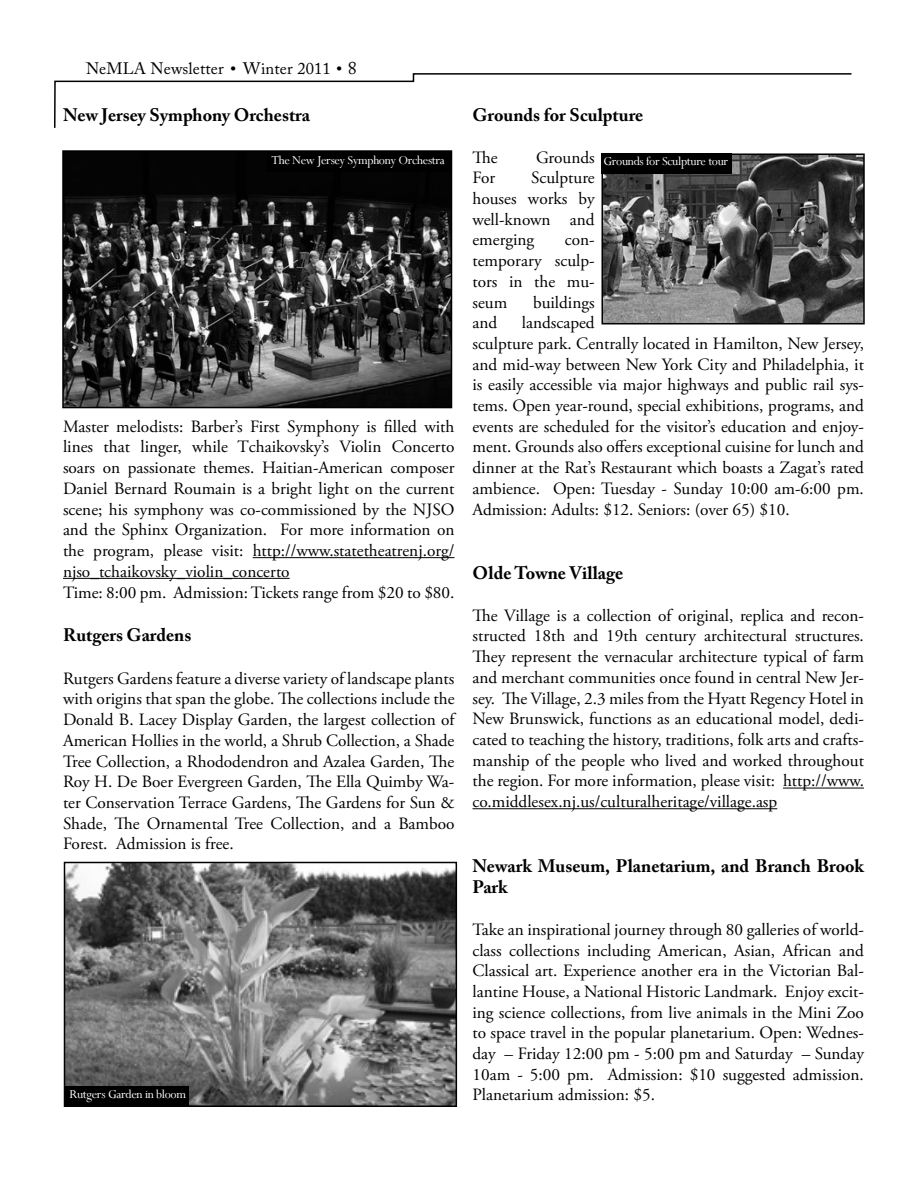
<style>
.page{position:relative;width:918px;height:1188px;background:#fff}
.page>*{position:absolute;margin:0;border:0;box-sizing:border-box;transform-origin:0 0}
.t1{font:700 18px/21.6px "Adobe Caslon Pro";color:#000}
.t2{font:18px "Times New Roman";color:#000}
.t3{font:17.25px/20.7px "Adobe Garamond Pro";color:#000;text-align:justify}
.t4{font:16.5px "Adobe Caslon Pro";letter-spacing:.01em;color:#000}
.t5{font:13.5px "Perpetua";letter-spacing:-.025em;color:#fff}
.s1{font-weight:700;font-size:27px}
.s2{font-size:18px}
</style>
<div class="page">
<svg style="left:54px;top:73px;width:798px;height:55px"></svg>
<hr style="left:253px;top:557px;width:202px;height:1px;background:#000">
<hr style="left:63px;top:578px;width:227px;height:1px;background:#000">
<hr style="left:783px;top:788px;width:81px;height:1px;background:#000">
<hr style="left:472px;top:808px;width:305px;height:1px;background:#000">
<div style="left:86px;top:54px;width:303px;height:22px;background:#fff"></div>
<img style="left:65px;top:153px;width:384px;height:252px">
<div style="left:62px;top:150px;width:390px;height:258px;border:2px solid #000"></div>
<div style="left:267px;top:152px;width:184px;height:20px;background:#000"></div>
<img style="left:67px;top:865px;width:387px;height:239px">
<div style="left:64px;top:862px;width:393px;height:245px;border:2px solid #000"></div>
<div style="left:65px;top:1086px;width:123px;height:20px;background:#000"></div>
<img style="left:605px;top:156px;width:257px;height:165px">
<div style="left:602px;top:153px;width:263px;height:171px;border:2px solid #000"></div>
<div style="left:601px;top:153px;width:131px;height:21px;background:#000"></div>
<p class="t2" style="left:86px;top:56px;width:260px">NeMLA Newsletter • Winter 2010 •</p>
<p class="t1" style="left:63px;top:104px;width:249px">New Jersey Symphony Orchestra</p>
<p class="t4" style="left:86px;top:58px;width:272px">NeMLA Newsletter <span class="s1">∙</span> Winter 2011 <span class="s1">∙</span> <span class="s2">8</span></p>
<p class="t5" style="left:272px;top:151px;width:175px">The New Jersey Symphony Orchestra</p>
<p class="t3" style="left:63px;top:416px;width:393px;text-align:left">Master melodists: Barber’s First Symphony is filled with lines that linger, while Tchaikovsky’s Violin Concerto soars on passionate themes. Haitian-American composer Daniel Bernard Roumain is a bright light on the current scene; his symphony was co-commissioned by the NJSO and the Sphinx Organization. For more information on the program, please visit: http://www.statetheatrenj.org/ njso_tchaikovsky_violin_concerto<br>Time: 8:00 pm. Admission: Tickets range from $20 to $80.</p>
<p class="t1" style="left:63px;top:624px;width:130px">Rutgers Gardens</p>
<p class="t3" style="left:63px;top:669px;width:393px">Rutgers Gardens feature a diverse variety of landscape plants with origins that span the globe. The collections include the Donald B. Lacey Display Garden, the largest collection of American Hollies in the world, a Shrub Collection, a Shade Tree Collection, a Rhododendron and Azalea Garden, The Roy H. De Boer Evergreen Garden, The Ella Quimby Wa&shy;ter Conservation Terrace Gardens, The Gardens for Sun &amp; Shade, The Ornamental Tree Collection, and a Bamboo Forest. Admission is free.</p>
<p class="t5" style="left:69px;top:1085px;width:118px">Rutgers Garden in bloom</p>
<p class="t1" style="left:472px;top:104px;width:172px">Grounds for Sculpture</p>
<p class="t3" style="left:472px;top:147px;width:27px">The</p>
<p class="t3" style="left:536px;top:147px;width:60px">Grounds</p>
<p class="t3" style="left:472px;top:168px;width:24px">For</p>
<p class="t5" style="left:603px;top:153px;width:126px">Grounds for Sculpture tour</p>
<p class="t3" style="left:472px;top:168px;width:124px;text-indent:59px">Sculpture houses works by well-known and emerging</p>
<p class="t3" style="left:472px;top:230px;width:124px;text-indent:92px">con&shy;temporary sculp&shy;tors in the mu&shy;seum</p>
<p class="t3" style="left:533px;top:292px;width:63px">buildings</p>
<p class="t3" style="left:472px;top:313px;width:393px;text-align:left;text-indent:49px">landscaped<br>sculpture park. Centrally located in Hamilton, New Jersey, and mid-way between New York City and Philadelphia, it is easily accessible via major highways and public rail sys&shy;tems. Open year-round, special exhibitions, programs, and events are scheduled for the visitor’s education and enjoy&shy;ment. Grounds also offers exceptional cuisine for lunch and dinner at the Rat’s Restaurant which boasts a Zagat’s rated ambience. Open: Tuesday - Sunday 10:00 am-6:00 pm.<br>Admission: Adults: $12. Seniors: (over 65) $10.</p>
<p class="t3" style="left:472px;top:313px;width:26px">and</p>
<p class="t1" style="left:472px;top:562px;width:152px">Olde Towne Village</p>
<p class="t3" style="left:472px;top:606px;width:393px">The Village is a collection of original, replica and recon&shy;structed 18th and 19th century architectural structures.<br>They represent the vernacular architecture typical of farm and merchant communities once found in central New Jer&shy;sey. The Village, 2.3 miles from the Hyatt Regency Hotel in New Brunswick, functions as an educational model, dedi&shy;cated to teaching the history, traditions, folk arts and crafts&shy;manship of the people who lived and worked throughout the region. For more information, please visit: http://www. co.middlesex.nj.us/culturalheritage/village.asp</p>
<p class="t1" style="left:472px;top:855px;width:393px">Newark Museum, Planetarium, and Branch Brook<br>Park</p>
<p class="t3" style="left:472px;top:920px;width:393px">Take an inspirational journey through 80 galleries of world&shy;class collections including American, Asian, African and Classical art. Experience another era in the Victorian Bal&shy;lantine House, a National Historic Landmark. Enjoy excit&shy;ing science collections, from live animals in the Mini Zoo to space travel in the popular planetarium. Open: Wednes&shy;day – Friday 12:00 pm - 5:00 pm and Saturday – Sunday 10am - 5:00 pm. Admission: $10 suggested admission.<br>Planetarium admission: $5.</p>
</div>
